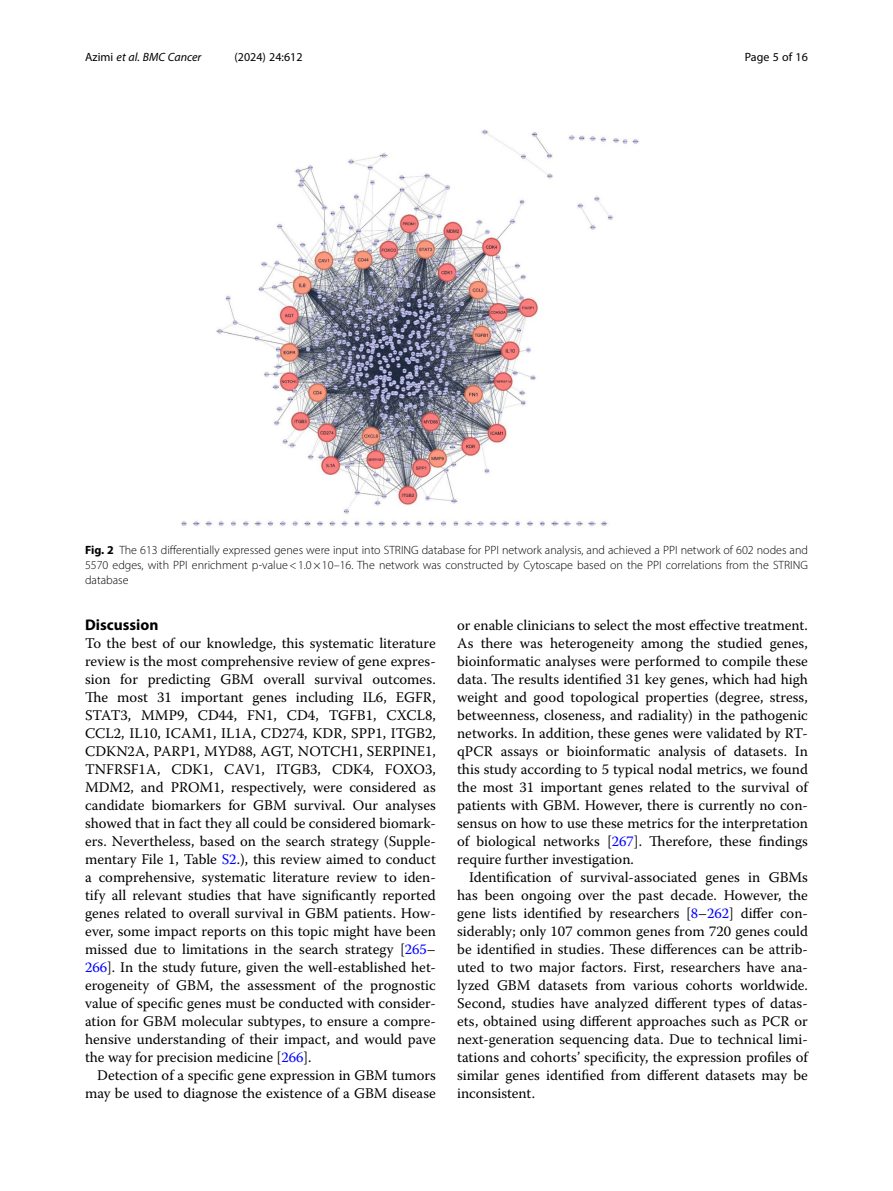
<style>
.page{position:relative;width:893px;height:1191px;background:#fff}
.page>*{position:absolute;margin:0;border:0;box-sizing:border-box;transform-origin:0 0}
.Head_1{font:700 15.45px "Myriad Pro";color:#000}
.Body_Text_Indent{font:14.7px/18px "Warnock Pro";color:#000;text-align:justify}
.Body_Text{font:14.7px/18px "Warnock Pro";color:#000;text-align:justify}
.Figure_Caption{font:300 12px/15px "Myriad Pro";color:#000;text-align:justify}
.t1{font:12px "Myriad Pro";color:#000}
.t2{font:italic 12px "Myriad Pro";color:#000}
.s1{font-style:normal}
.s2{font-weight:700}
.s3{color:#00f}
</style>
<div class="page">
<img style="left:181px;top:129px;width:458px;height:398px">
<p class="t2" style="left:85px;top:50px;width:118px"><span class="s1">Azimi</span> et al. BMC Cancer</p>
<p class="t1" style="left:234px;top:50px;width:70px">(2024) 24:612</p>
<p class="t1" style="left:745px;top:50px;width:65px">Page 5 of 16</p>
<p class="Figure_Caption" style="left:85px;top:543px;width:724px"><span class="s2">Fig. 2</span> The 613 differentially expressed genes were input into STRING database for PPI network analysis, and achieved a PPI network of 602 nodes and 5570 edges, with PPI enrichment p-value&lt;1.0×10–16. The network was constructed by Cytoscape based on the PPI correlations from the STRING database</p>
<p class="Head_1" style="left:85px;top:615px;width:75px">Discussion</p>
<p class="Body_Text" style="left:85px;top:634px;width:352px">To the best of our knowledge, this systematic literature review is the most comprehensive review of gene expres&shy;sion for predicting GBM overall survival outcomes.<br>The most 31 important genes including IL6, EGFR, STAT3, MMP9, CD44, FN1, CD4, TGFB1, CXCL8, CCL2, IL10, ICAM1, IL1A, CD274, KDR, SPP1, ITGB2, CDKN2A, PARP1, MYD88, AGT, NOTCH1, SERPINE1, TNFRSF1A, CDK1, CAV1, ITGB3, CDK4, FOXO3, MDM2, and PROM1, respectively, were considered as candidate biomarkers for GBM survival. Our analyses showed that in fact they all could be considered biomark&shy;ers. Nevertheless, based on the search strategy (Supple&shy;mentary File 1, Table <span class="s3">S2</span>.), this review aimed to conduct a comprehensive, systematic literature review to iden&shy;tify all relevant studies that have significantly reported genes related to overall survival in GBM patients. How&shy;ever, some impact reports on this topic might have been missed due to limitations in the search strategy [<span class="s3">265</span>– <span class="s3">266</span>]. In the study future, given the well-established het&shy;erogeneity of GBM, the assessment of the prognostic value of specific genes must be conducted with consider&shy;ation for GBM molecular subtypes, to ensure a compre&shy;hensive understanding of their impact, and would pave the way for precision medicine [<span class="s3">266</span>].</p>
<p class="Body_Text_Indent" style="left:85px;top:1066px;width:352px;text-align:right">Detection of a specific gene expression in GBM tumors may be used to diagnose the existence of a GBM disease</p>
<p class="Body_Text_Indent" style="left:457px;top:616px;width:352px">or enable clinicians to select the most effective treatment.<br>As there was heterogeneity among the studied genes, bioinformatic analyses were performed to compile these data. The results identified 31 key genes, which had high weight and good topological properties (degree, stress, betweenness, closeness, and radiality) in the pathogenic networks. In addition, these genes were validated by RT&shy;qPCR assays or bioinformatic analysis of datasets. In this study according to 5 typical nodal metrics, we found the most 31 important genes related to the survival of patients with GBM. However, there is currently no con&shy;sensus on how to use these metrics for the interpretation of biological networks [<span class="s3">267</span>]. Therefore, these findings require further investigation.</p>
<p class="Body_Text_Indent" style="left:457px;top:868px;width:352px;text-indent:12px">Identification of survival-associated genes in GBMs has been ongoing over the past decade. However, the gene lists identified by researchers [<span class="s3">8</span>–<span class="s3">262</span>] differ con&shy;siderably; only 107 common genes from 720 genes could be identified in studies. These differences can be attrib&shy;uted to two major factors. First, researchers have ana&shy;lyzed GBM datasets from various cohorts worldwide.<br>Second, studies have analyzed different types of datas&shy;ets, obtained using different approaches such as PCR or next-generation sequencing data. Due to technical limi&shy;tations and cohorts’ specificity, the expression profiles of similar genes identified from different datasets may be inconsistent.</p>
</div>
